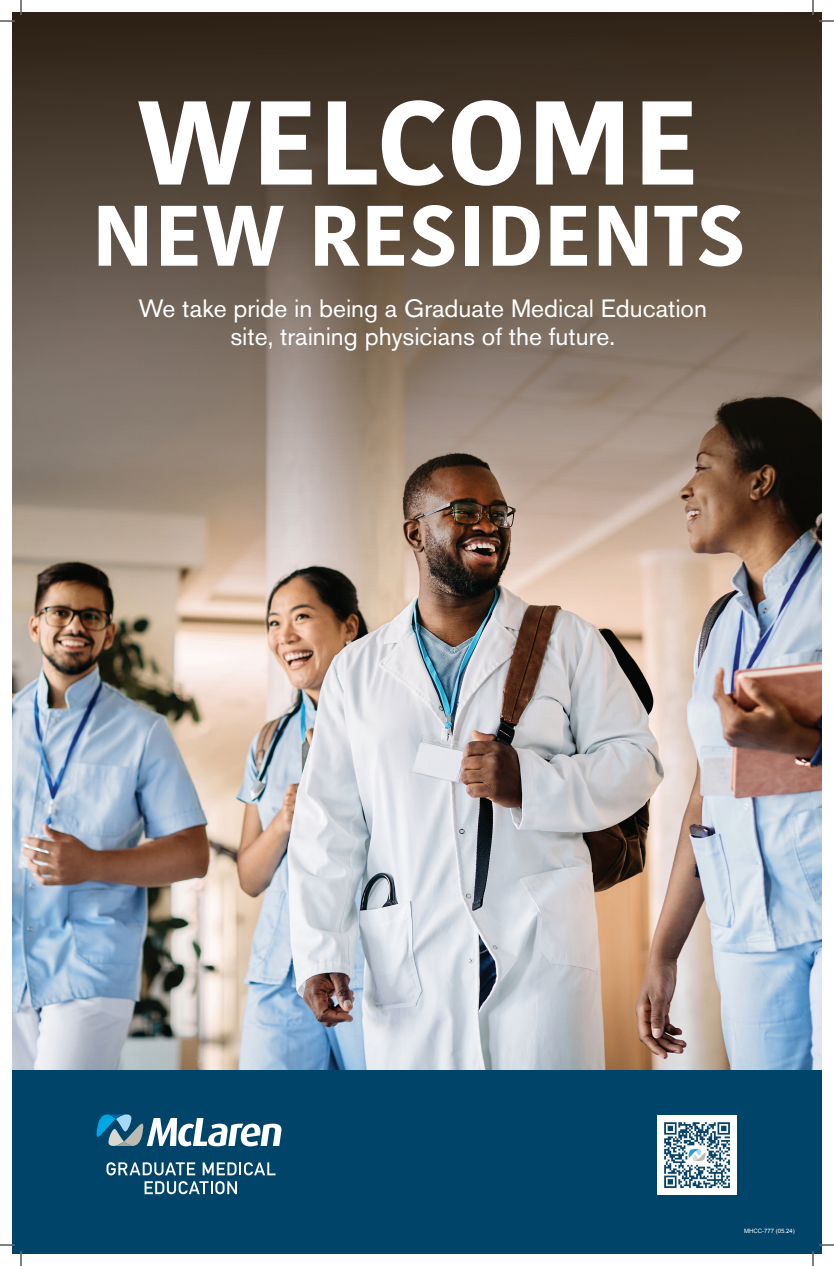
<style>
.page{position:relative;width:834px;height:1266px;background:#fff}
.page>*{position:absolute;margin:0;border:0;box-sizing:border-box;transform-origin:0 0}
.t1{font:700 118.6px "Kohinoor Devanagari";color:#fff}
.t2{font:700 85.4px "Kohinoor Devanagari";color:#fff}
.t3{font:24.9px/28.2px "Akzidenz Grotesk BE";color:#fff;text-align:center}
.t4{font:6px "Arial";color:#fff}
</style>
<div class="page">
<img style="left:12px;top:12px;width:810px;height:1058px">
<div style="left:12px;top:1070px;width:810px;height:184px;background:#00446a"></div>
<svg style="left:106px;top:1162px;width:89px;height:13px"></svg>
<svg style="left:203px;top:1162px;width:73px;height:13px"></svg>
<svg style="left:145px;top:1181px;width:92px;height:13px"></svg>
<svg style="left:97px;top:1114px;width:184px;height:32px"></svg>
<img style="left:658px;top:1116px;width:78px;height:79px">
<svg style="left:0;top:0;width:22px;height:22px"></svg>
<svg style="left:0;top:1244px;width:22px;height:22px"></svg>
<svg style="left:812px;top:0;width:22px;height:22px"></svg>
<svg style="left:812px;top:1244px;width:22px;height:22px"></svg>
<h1 class="t1" style="left:137px;top:37px;width:564px">WELCOME</h1>
<h2 class="t2" style="left:92px;top:160px;width:655px">NEW RESIDENTS</h2>
<p class="t3" style="left:139px;top:294px;width:570px">We take pride in being a Graduate Medical Education site, training physicians of the future.</p>
<p class="t4" style="left:744px;top:1227px;width:52px">MHCC-777 (05.24)</p>
</div>
